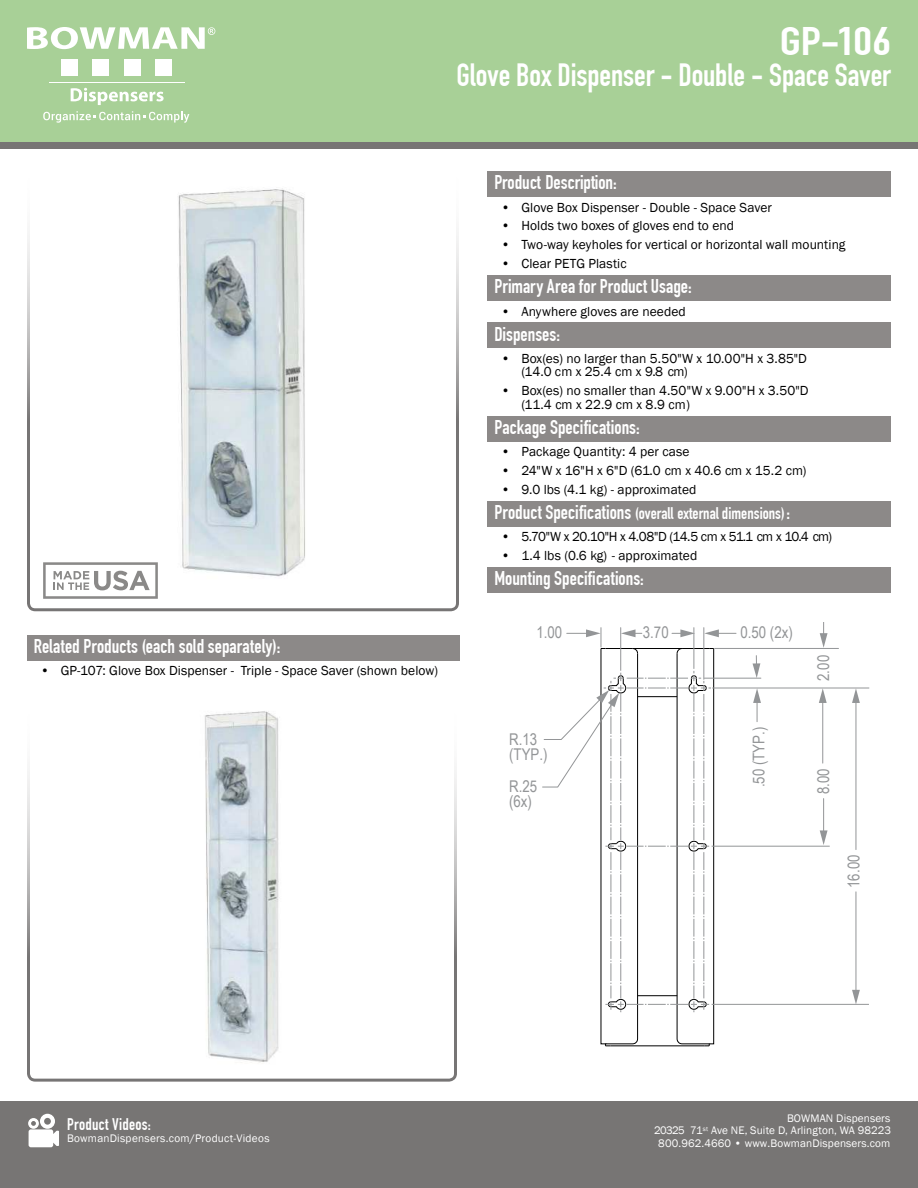
<style>
.page{position:relative;width:918px;height:1188px;background:#fff}
.page>*{position:absolute;margin:0;border:0;box-sizing:border-box;transform-origin:0 0}
.t1{font:700 39px "DIN Condensed";color:#fff;scale:1.28 1}
.t2{font:700 31.5px "DIN Condensed";letter-spacing:-.005em;color:#fff}
.t3{font:700 19.5px "DIN Condensed";color:#fff}
.t4{font:700 16.5px "DIN Condensed";color:#fff}
.t5{font:16.2px/15.1px "Arial Narrow";color:#939597}
.t6{font:13.5px/18.9px "Franklin Gothic";letter-spacing:.005em;color:#000}
.t7{font:11.25px/12.8px "Franklin Gothic";letter-spacing:.01em;color:#fff;text-align:right}
.s1{font-size:19.5px}
</style>
<div class="page">
<div style="left:0;top:1101px;width:918px;height:87px;background:#777574"></div>
<div style="left:0;top:0;width:918px;height:148px;background:#777574"></div>
<svg style="left:28px;top:1114px;width:31px;height:33px"></svg>
<img style="left:27px;top:770px;width:430px;height:312px">
<img style="left:27px;top:234px;width:432px;height:377px">
<div style="left:0;top:0;width:918px;height:142px;background:#a8d097"></div>
<svg style="left:27px;top:27px;width:188px;height:22px"></svg>
<div style="left:61px;top:60px;width:17px;height:16px;background:#fff"></div>
<div style="left:92px;top:60px;width:17px;height:16px;background:#fff"></div>
<div style="left:124px;top:60px;width:17px;height:16px;background:#fff"></div>
<div style="left:155px;top:60px;width:17px;height:16px;background:#fff"></div>
<hr style="left:49px;top:82px;width:135px;height:1px;background:#fff">
<svg style="left:71px;top:88px;width:93px;height:17px"></svg>
<svg style="left:43px;top:111px;width:146px;height:12px"></svg>
<svg style="left:43px;top:562px;width:115px;height:37px"></svg>
<svg style="left:753px;top:689px;width:8px;height:33px"></svg>
<hr style="left:822px;top:700px;width:1px;height:63px;background:#939597">
<svg style="left:819px;top:689px;width:8px;height:14px"></svg>
<hr style="left:856px;top:700px;width:1px;height:150px;background:#939597">
<svg style="left:852px;top:689px;width:8px;height:14px"></svg>
<hr style="left:856px;top:892px;width:1px;height:101px;background:#939597">
<svg style="left:852px;top:990px;width:8px;height:14px"></svg>
<hr style="left:823px;top:799px;width:1px;height:34px;background:#939597">
<svg style="left:820px;top:830px;width:8px;height:15px"></svg>
<svg style="left:820px;top:622px;width:8px;height:26px"></svg>
<svg style="left:753px;top:656px;width:7px;height:22px"></svg>
<hr style="left:704px;top:678px;width:57px;height:1px;background:#939597">
<hr style="left:712px;top:1004px;width:157px;height:1px;background:#939597">
<hr style="left:712px;top:846px;width:118px;height:1px;background:#939597">
<hr style="left:713px;top:688px;width:156px;height:1px;background:#939597">
<svg style="left:542px;top:628px;width:194px;height:419px"></svg>
<hr style="left:715px;top:648px;width:124px;height:1px;background:#939597">
<div style="left:488px;top:171px;width:403px;height:26px;background:#8c8988"></div>
<div style="left:488px;top:275px;width:403px;height:26px;background:#8c8988"></div>
<div style="left:488px;top:322px;width:403px;height:26px;background:#8c8988"></div>
<div style="left:488px;top:416px;width:403px;height:26px;background:#8c8988"></div>
<div style="left:488px;top:501px;width:403px;height:26px;background:#8c8988"></div>
<div style="left:488px;top:567px;width:403px;height:26px;background:#8c8988"></div>
<div style="left:27px;top:635px;width:432px;height:26px;background:#8c8988"></div>
<img style="left:161px;top:188px;width:167px;height:411px">
<img style="left:195px;top:711px;width:99px;height:358px">
<h1 class="t1" style="left:780px;top:27px;width:88px">GP-106</h1>
<h2 class="t2" style="left:456px;top:64px;width:436px">Glove Box Dispenser - Double - Space Saver</h2>
<h3 class="t3" style="left:34px;top:639px;width:248px">Related Products (each sold separately):</h3>
<p class="t6" style="left:40px;top:662px;width:399px">ï GP-107: Glove Box Dispenser - Triple - Space Saver (shown below)</p>
<h3 class="t3" style="left:494px;top:175px;width:124px">Product Description:</h3>
<p class="t6" style="left:501px;top:199px;width:346px">ï Glove Box Dispenser - Double - Space Saver<br>ï Holds two boxes of gloves end to end<br>ï Two-way keyholes for vertical or horizontal wall mounting ï Clear PETG Plastic</p>
<h3 class="t3" style="left:494px;top:279px;width:199px">Primary Area for Product Usage:</h3>
<p class="t6" style="left:501px;top:303px;width:186px">ï Anywhere gloves are needed</p>
<h3 class="t3" style="left:494px;top:327px;width:67px">Dispenses:</h3>
<p class="t6" style="left:521px;top:353px;width:287px;line-height:13.5px;text-indent:-20px">ï Box(es) no larger than 5.50"W x 10.00"H x 3.85"D (14.0 cm x 25.4 cm x 9.8 cm)</p>
<p class="t6" style="left:521px;top:385px;width:289px;line-height:13.5px;text-indent:-20px">ï Box(es) no smaller than 4.50"W x 9.00"H x 3.50"D (11.4 cm x 22.9 cm x 8.9 cm)</p>
<h3 class="t3" style="left:494px;top:416px;width:147px">Package Speci昀椀cations:</h3>
<p class="t6" style="left:501px;top:443px;width:307px">ï Package Quantity: 4 per case<br>ï 24"W x 16"H x 6"D (61.0 cm x 40.6 cm x 15.2 cm) ï 9.0 lbs (4.1 kg) - approximated</p>
<p class="t4" style="left:494px;top:507px;width:297px"><span class="s1">Product Speci昀椀cations</span> (overall external dimensions)<span class="s1">:</span></p>
<p class="t6" style="left:501px;top:528px;width:333px">ï 5.70"W x 20.10"H x 4.08"D (14.5 cm x 51.1 cm x 10.4 cm) ï 1.4 lbs (0.6 kg) - approximated</p>
<h3 class="t3" style="left:494px;top:567px;width:151px">Mounting Speci昀椀cations:</h3>
<p class="t5" style="left:536px;top:624px;width:27px">1.00</p>
<p class="t5" style="left:740px;top:624px;width:54px">0.50 (2x)</p>
<p class="t5" style="left:643px;top:624px;width:27px">3.70</p>
<p class="t5" style="left:509px;top:731px;width:40px">R.13 (TYP.)</p>
<p class="t5" style="left:509px;top:778px;width:30px">R.25 (6x)</p>
<p class="t5" style="left:751px;top:787px;width:62px;rotate:-90deg">.50 (TYP.)</p>
<p class="t5" style="left:815px;top:681px;width:27px;rotate:-90deg">2.00</p>
<p class="t5" style="left:815px;top:794px;width:27px;rotate:-90deg">8.00</p>
<p class="t5" style="left:846px;top:888px;width:35px;rotate:-90deg">16.00</p>
<p class="t4" style="left:67px;top:1118px;width:85px">Product Videos:</p>
<p class="t7" style="left:67px;top:1133px;width:204px">BowmanDispensers.com/Product-Videos</p>
<p class="t7" style="left:654px;top:1113px;width:238px">BOWMAN Dispensers<br>20325 71<sup>st</sup> Ave NE, Suite D, Arlington, WA 98223<br>800.962.4660 ï www.BowmanDispensers.com</p>
</div>
